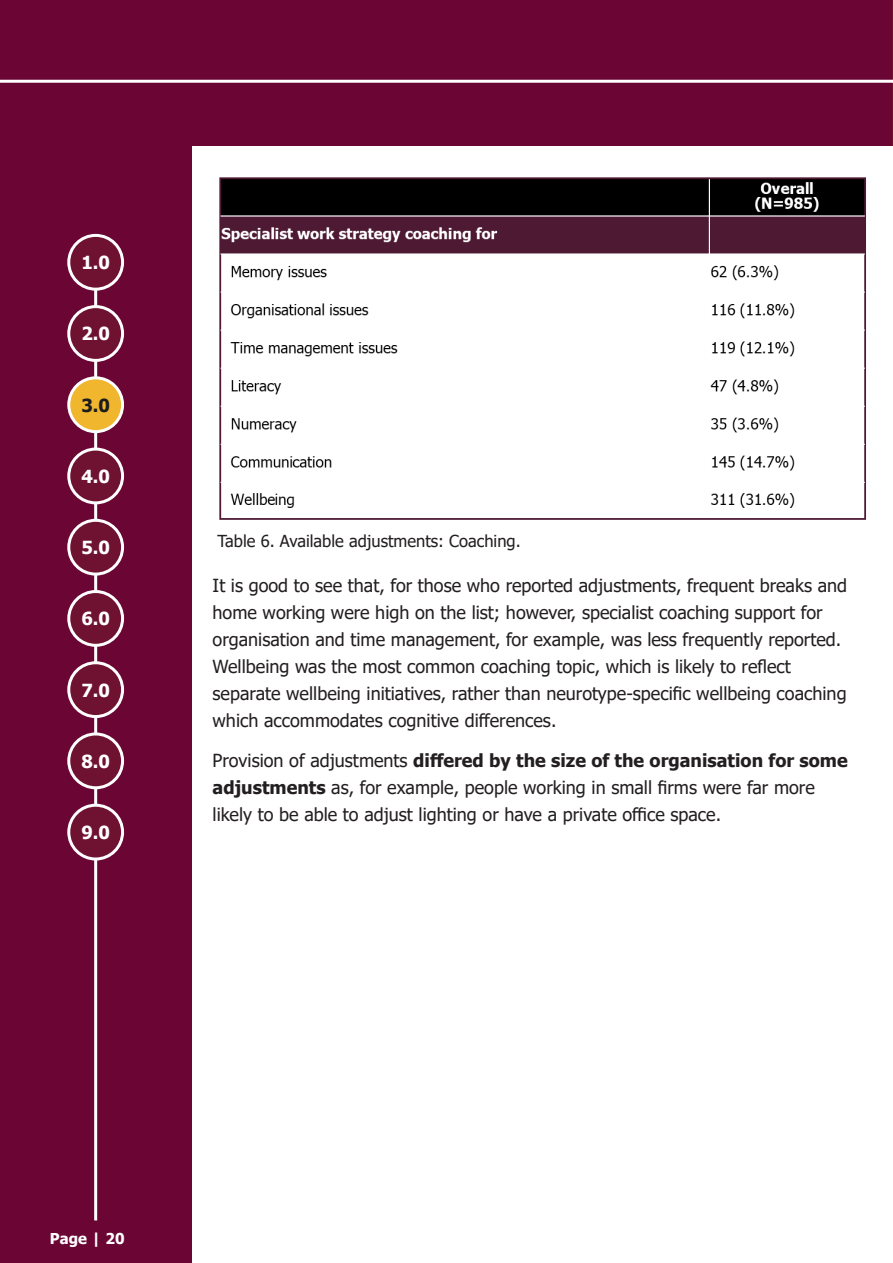
<style>
.page{position:relative;width:893px;height:1263px;background:#fff}
.page>*{position:absolute;margin:0;border:0;box-sizing:border-box;transform-origin:0 0}
.t1{font:18px/27px "Tahoma";color:#231f20}
.t2{font:700 18px "Tahoma";color:#fff}
.t3{font:700 18px "Tahoma";color:#1c1c1c}
.t4{font:16.5px "Tahoma";color:#231f20}
.t5{font:700 15px "Tahoma";color:#fff}
.s1{font-weight:700}
</style>
<div class="page">
<div style="left:0;top:0;width:893px;height:145px;background:#6a0534"></div>
<div style="left:0;top:0;width:191px;height:1263px;background:#6a0534"></div>
<img style="left:892px;top:0;width:1px;height:145px">
<hr style="left:0;top:80px;width:893px;height:3px;background:#fff">
<hr style="left:94px;top:239px;width:3px;height:981px;background:#fff">
<div style="left:69px;top:235px;width:54px;height:54px;background:#6f1231;border-radius:50%"></div>
<div style="left:67px;top:234px;width:57px;height:57px;border:3px solid #fff;border-radius:50%"></div>
<div style="left:69px;top:307px;width:54px;height:53px;background:#6f1231;border-radius:50%"></div>
<div style="left:67px;top:305px;width:57px;height:57px;border:3px solid #fff;border-radius:50%"></div>
<div style="left:69px;top:378px;width:54px;height:54px;background:#efb62e;border-radius:50%"></div>
<div style="left:67px;top:376px;width:57px;height:57px;border:3px solid #fff;border-radius:50%"></div>
<div style="left:69px;top:449px;width:54px;height:54px;background:#6f1231;border-radius:50%"></div>
<div style="left:67px;top:448px;width:57px;height:56px;border:3px solid #fff;border-radius:50%"></div>
<div style="left:69px;top:520px;width:54px;height:54px;background:#6f1231;border-radius:50%"></div>
<div style="left:67px;top:519px;width:57px;height:57px;border:3px solid #fff;border-radius:50%"></div>
<div style="left:69px;top:591px;width:54px;height:54px;background:#6f1231;border-radius:50%"></div>
<div style="left:67px;top:590px;width:57px;height:57px;border:3px solid #fff;border-radius:50%"></div>
<div style="left:69px;top:663px;width:54px;height:53px;background:#6f1231;border-radius:50%"></div>
<div style="left:67px;top:661px;width:57px;height:57px;border:3px solid #fff;border-radius:50%"></div>
<div style="left:69px;top:734px;width:54px;height:54px;background:#6f1231;border-radius:50%"></div>
<div style="left:67px;top:732px;width:57px;height:57px;border:3px solid #fff;border-radius:50%"></div>
<div style="left:69px;top:805px;width:54px;height:54px;background:#6f1231;border-radius:50%"></div>
<div style="left:67px;top:804px;width:57px;height:56px;border:3px solid #fff;border-radius:50%"></div>
<img style="left:219px;top:177px;width:647px;height:343px">
<p class="t2" style="left:81px;top:250px;width:30px">1.0</p>
<p class="t2" style="left:81px;top:321px;width:30px">2.0</p>
<p class="t3" style="left:81px;top:392px;width:30px">3.0</p>
<p class="t2" style="left:81px;top:464px;width:30px">4.0</p>
<p class="t2" style="left:81px;top:535px;width:30px">5.0</p>
<p class="t2" style="left:81px;top:606px;width:30px">6.0</p>
<p class="t2" style="left:81px;top:677px;width:30px">7.0</p>
<p class="t2" style="left:81px;top:749px;width:30px">8.0</p>
<p class="t2" style="left:81px;top:820px;width:30px">9.0</p>
<p class="t4" style="left:217px;top:530px;width:305px">Table 6. Available adjustments: Coaching.</p>
<p class="t1" style="left:213px;top:573px;width:636px">It is good to see that, for those who reported adjustments, frequent breaks and home working were high on the list; however, specialist coaching support for organisation and time management, for example, was less frequently reported.<br>Wellbeing was the most common coaching topic, which is likely to reflect separate wellbeing initiatives, rather than neurotype-specific wellbeing coaching which accommodates cognitive differences.</p>
<p class="t1" style="left:213px;top:748px;width:637px">Provision of adjustments <span class="s1">differed by the size of the organisation for some adjustments</span> as, for example, people working in small firms were far more likely to be able to adjust lighting or have a private office space.</p>
<p class="t5" style="left:50px;top:1228px;width:76px">Page | 20</p>
</div>
